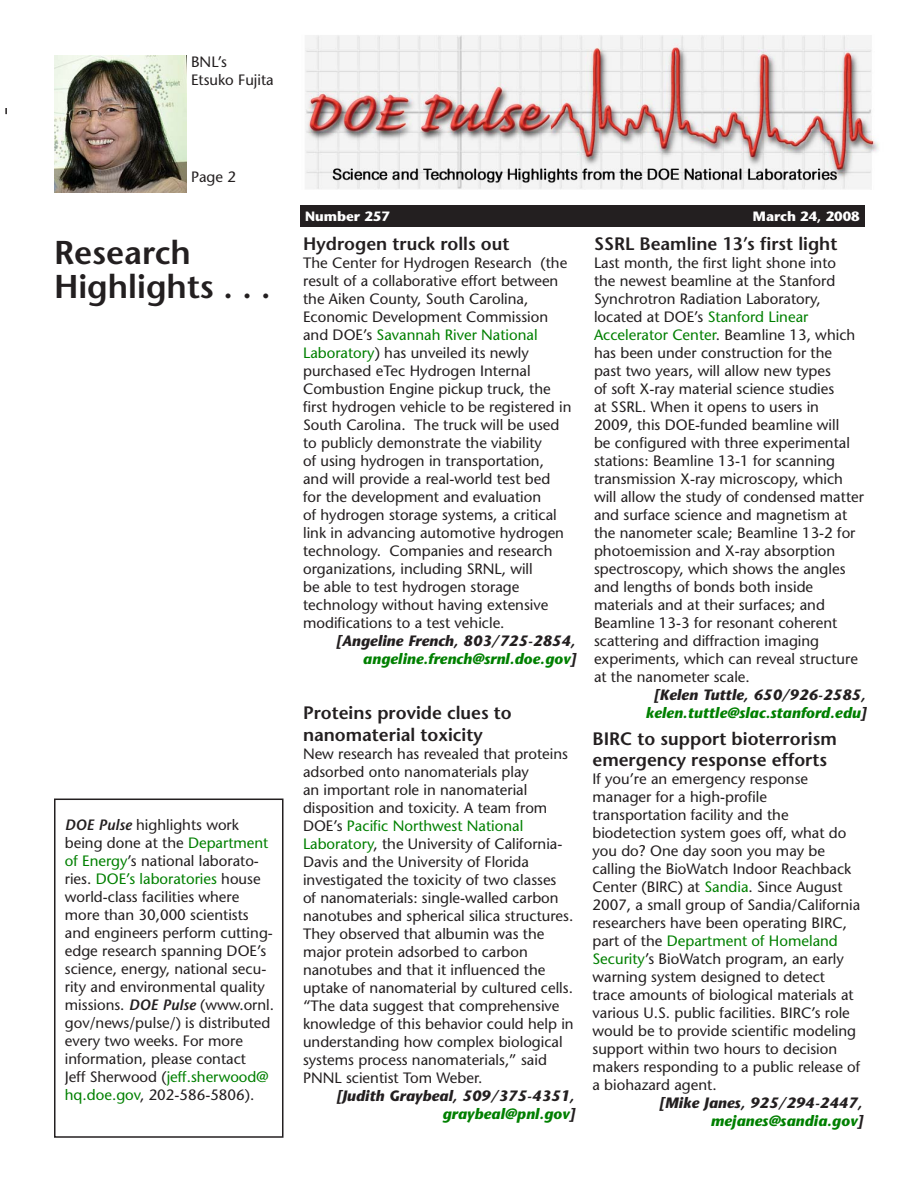
<style>
.page{position:relative;width:918px;height:1188px;background:#fff}
.page>*{position:absolute;margin:0;border:0;box-sizing:border-box;transform-origin:0 0}
.t1{font:600 33px/34.5px "Stone Sans";color:#231f20}
.t2{font:600 18px/21.6px "Stone Sans";color:#231f20}
.t3{font:15px/18px "Stone Sans";color:#231f20}
.t4{font:italic 700 15px/18px "Stone Sans";color:#231f20;text-align:right}
.t5{font:italic 700 15px/18px "Stone Sans";color:#008000;text-align:center}
.t6{font:700 13.5px "Stone Sans";color:#fff}
.s1{font-weight:600;font-style:italic}
.s2{color:#008000}
.s3{color:#231f20}
</style>
<div class="page">
<div style="left:300px;top:205px;width:565px;height:22px;background:#231f20"></div>
<div style="left:54px;top:799px;width:230px;height:339px;border:2px solid #231f20"></div>
<img style="left:305px;top:35px;width:574px;height:155px">
<svg style="left:5px;top:108px;width:2px;height:6px"></svg>
<img style="left:54px;top:55px;width:133px;height:138px">
<p class="t3" style="left:191px;top:54px;width:84px">BNL’s<br>Etsuko Fujita</p>
<p class="t3" style="left:191px;top:170px;width:46px">Page 2</p>
<h1 class="t1" style="left:54px;top:239px;width:218px">Research<br>Highlights . . .</h1>
<p class="t3" style="left:65px;top:818px;width:211px"><span class="s1">DOE Pulse</span> highlights work being done at the <span class="s2">Department of Energy</span>’s national laborato&shy;ries. <span class="s2">DOE’s laboratories</span> house world-class facilities where more than 30,000 scientists and engineers perform cutting&shy;edge research spanning DOE’s science, energy, national secu&shy;rity and environmental quality missions. <span class="s1">DOE Pulse</span> (www.ornl. gov/news/pulse/) is distributed every two weeks. For more information, please contact<br>Jeff Sherwood (<span class="s2">jeff.sherwood@ hq.doe.gov</span>, 202-586-5806).</p>
<p class="t6" style="left:305px;top:211px;width:86px">Number 257</p>
<p class="t6" style="left:753px;top:211px;width:108px">March 24, 2008</p>
<p class="t2" style="left:303px;top:235px;width:208px">Hydrogen truck rolls out</p>
<p class="t3" style="left:303px;top:255px;width:270px">The Center for Hydrogen Research (the result of a collaborative effort between the Aiken County, South Carolina, Economic Development Commission and DOE’s <span class="s2">Savannah River National Laboratory</span>) has unveiled its newly purchased eTec Hydrogen Internal Combustion Engine pickup truck, the first hydrogen vehicle to be registered in South Carolina. The truck will be used to publicly demonstrate the viability<br>of using hydrogen in transportation, and will provide a real-world test bed for the development and evaluation<br>of hydrogen storage systems, a critical link in advancing automotive hydrogen technology. Companies and research organizations, including SRNL, will<br>be able to test hydrogen storage technology without having extensive modifications to a test vehicle.</p>
<p class="t4" style="left:337px;top:633px;width:240px">[Angeline French, 803/725-2854, <span class="s2">angeline.french@srnl.doe.gov</span>]</p>
<p class="t2" style="left:303px;top:704px;width:210px">Proteins provide clues to nanomaterial toxicity</p>
<p class="t3" style="left:303px;top:746px;width:272px">New research has revealed that proteins adsorbed onto nanomaterials play<br>an important role in nanomaterial disposition and toxicity. A team from DOE’s <span class="s2">Pacific Northwest National Laboratory</span>, the University of California-Davis and the University of Florida investigated the toxicity of two classes<br>of nanomaterials: single-walled carbon nanotubes and spherical silica structures.<br>They observed that albumin was the major protein adsorbed to carbon nanotubes and that it influenced the uptake of nanomaterial by cultured cells. “The data suggest that comprehensive knowledge of this behavior could help in understanding how complex biological systems process nanomaterials,” said PNNL scientist Tom Weber.</p>
<p class="t4" style="left:337px;top:1088px;width:239px">[Judith Graybeal, 509/375-4351, <span class="s2">graybeal@pnl.gov</span>]</p>
<p class="t2" style="left:594px;top:235px;width:245px">SSRL Beamline 13’s first light</p>
<p class="t3" style="left:594px;top:255px;width:272px">Last month, the first light shone into<br>the newest beamline at the Stanford Synchrotron Radiation Laboratory, located at DOE’s <span class="s2">Stanford Linear Accelerator Center</span>. Beamline 13, which has been under construction for the<br>past two years, will allow new types<br>of soft X-ray material science studies<br>at SSRL. When it opens to users in<br>2009, this DOE-funded beamline will<br>be configured with three experimental stations: Beamline 13-1 for scanning transmission X-ray microscopy, which will allow the study of condensed matter and surface science and magnetism at the nanometer scale; Beamline 13-2 for photoemission and X-ray absorption spectroscopy, which shows the angles and lengths of bonds both inside materials and at their surfaces; and Beamline 13-3 for resonant coherent scattering and diffraction imaging experiments, which can reveal structure at the nanometer scale.</p>
<p class="t5" style="left:646px;top:687px;width:222px"><span class="s3">[Kelen Tuttle, 650/926-2585, </span>kelen.tuttle@slac.stanford.edu<span class="s3">]</span></p>
<p class="t2" style="left:592px;top:730px;width:246px">BIRC to support bioterrorism emergency response efforts</p>
<p class="t3" style="left:592px;top:772px;width:269px">If you’re an emergency response manager for a high-profile transportation facility and the biodetection system goes off, what do you do? One day soon you may be calling the BioWatch Indoor Reachback Center (BIRC) at <span class="s2">Sandia</span>. Since August 2007, a small group of Sandia/California researchers have been operating BIRC, part of the <span class="s2">Department of Homeland Security</span>’s BioWatch program, an early warning system designed to detect trace amounts of biological materials at various U.S. public facilities. BIRC’s role would be to provide scientific modeling support within two hours to decision makers responding to a public release of a biohazard agent.</p>
<p class="t4" style="left:660px;top:1096px;width:204px">[Mike Janes, 925/294-2447, <span class="s2">mejanes@sandia.gov</span>]</p>
</div>
